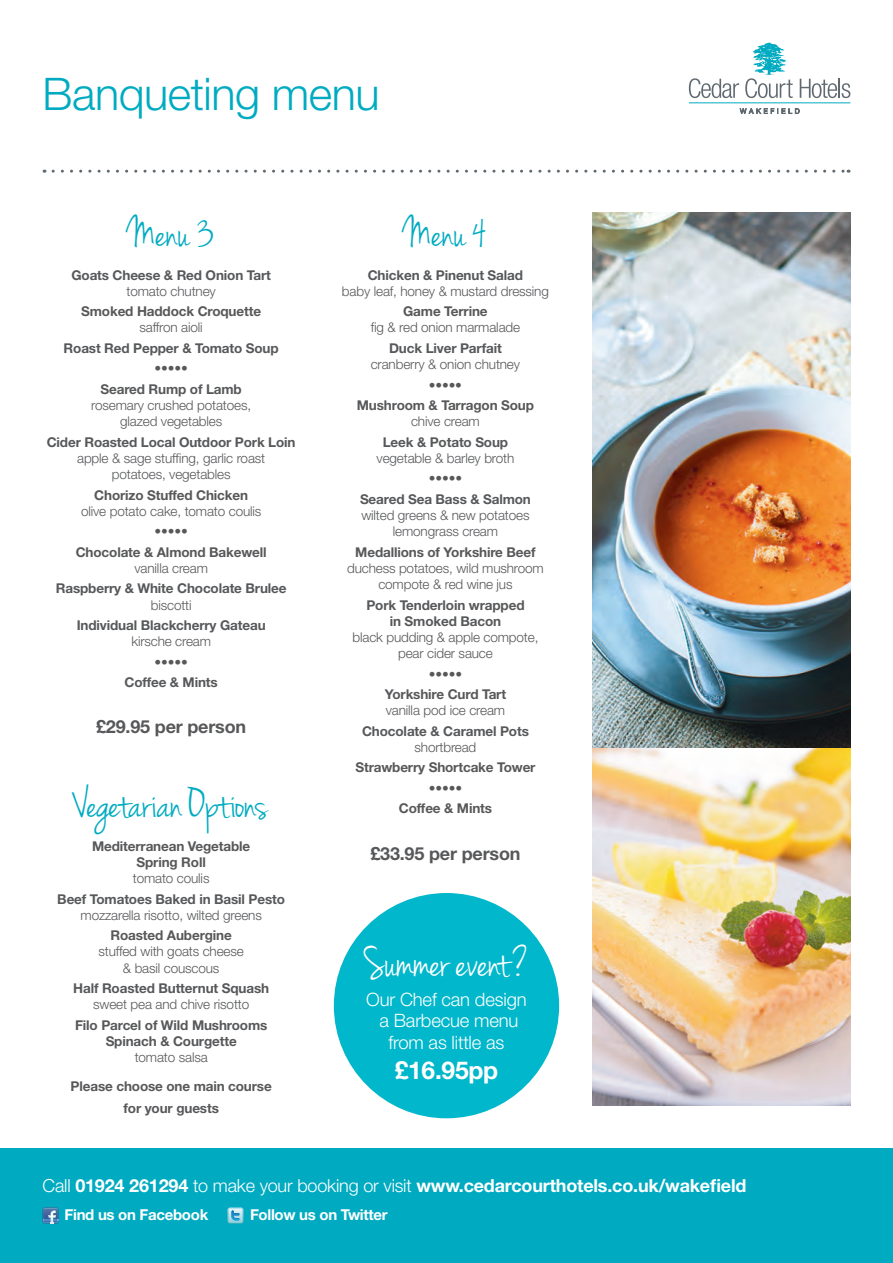
<style>
.page{position:relative;width:893px;height:1263px;background:#fff}
.page>*{position:absolute;margin:0;border:0;box-sizing:border-box;transform-origin:0 0}
.t1{font:46.05px "Jenna Sue";letter-spacing:-.01em;color:#fff}
.t2{font:45px "Jenna Sue";letter-spacing:-.01em;color:#00abc1}
.t3{font:300 45px "Helvetica Neue LT";letter-spacing:-.01em;color:#00abc1}
.t4{font:700 27px "Helvetica Neue LT";letter-spacing:-.01em;color:#fff}
.t5{font:700 24.6px "Helvetica Neue LT";letter-spacing:-.01em;color:#fff}
.t6{font:300 18.45px/21.6px "Helvetica Neue LT";letter-spacing:-.01em;color:#fff;text-align:center}
.t7{font:700 18px "Helvetica Neue LT";letter-spacing:-.01em;color:#fff}
.t8{font:700 18px "Helvetica Neue LT";letter-spacing:-.01em;color:#57585a}
.t9{font:700 15px "Helvetica Neue LT";letter-spacing:-.02em;color:#fff}
.t10{font:700 13.5px/16.2px "Helvetica Neue LT";letter-spacing:-.01em;color:#57585a;text-align:center}
.t11{font:300 13.5px/16.2px "Helvetica Neue LT";letter-spacing:-.01em;color:#57585a;text-align:center}
.s1{font-weight:300}
</style>
<div class="page">
<svg style="left:53px;top:170px;width:796px;height:3px"></svg>
<div style="left:0;top:1148px;width:893px;height:115px;background:#00abc1"></div>
<img style="left:592px;top:213px;width:258px;height:535px">
<img style="left:592px;top:748px;width:258px;height:358px">
<div style="left:334px;top:893px;width:225px;height:225px;background:#00b7cb;border-radius:50%"></div>
<svg style="left:43px;top:1207px;width:16px;height:17px"></svg>
<img style="left:43px;top:1208px;width:15px;height:3px">
<svg style="left:227px;top:1207px;width:17px;height:17px"></svg>
<hr style="left:689px;top:102px;width:161px;height:1px;background:#00abc1">
<svg style="left:689px;top:78px;width:50px;height:20px"></svg>
<svg style="left:745px;top:42px;width:48px;height:56px"></svg>
<svg style="left:800px;top:79px;width:50px;height:19px"></svg>
<svg style="left:740px;top:108px;width:59px;height:6px"></svg>
<h2 class="t3" style="left:43px;top:67px;width:339px">Banqueting menu</h2>
<h2 class="t2" style="left:128px;top:207px;width:88px">Menu 3</h2>
<p class="t10" style="left:71px;top:266px;width:201px">Goats Cheese &amp; Red Onion Tart</p>
<p class="t11" style="left:127px;top:283px;width:91px">tomato chutney</p>
<p class="t10" style="left:81px;top:303px;width:181px">Smoked Haddock Croquette</p>
<p class="t11" style="left:140px;top:319px;width:65px">saffron aioli</p>
<p class="t10" style="left:64px;top:340px;width:217px">Roast Red Pepper &amp; Tomato Soup</p>
<p class="t11" style="left:155px;top:360px;width:35px">•••••</p>
<p class="t10" style="left:101px;top:381px;width:143px">Seared Rump of Lamb</p>
<p class="t11" style="left:91px;top:397px;width:161px">rosemary crushed potatoes, glazed vegetables</p>
<p class="t10" style="left:47px;top:433px;width:250px">Cider Roasted Local Outdoor Pork Loin</p>
<p class="t11" style="left:77px;top:450px;width:190px">apple &amp; sage stuffing, garlic roast potatoes, vegetables</p>
<p class="t10" style="left:94px;top:486px;width:155px">Chorizo Stuffed Chicken</p>
<p class="t11" style="left:81px;top:503px;width:182px">olive potato cake, tomato coulis</p>
<p class="t11" style="left:155px;top:523px;width:35px">•••••</p>
<p class="t10" style="left:76px;top:543px;width:192px">Chocolate &amp; Almond Bakewell</p>
<p class="t11" style="left:135px;top:560px;width:75px">vanilla cream</p>
<p class="t10" style="left:56px;top:580px;width:232px">Raspberry &amp; White Chocolate Brulee</p>
<p class="t11" style="left:151px;top:596px;width:42px">biscotti</p>
<p class="t10" style="left:77px;top:617px;width:190px">Individual Blackcherry Gateau</p>
<p class="t11" style="left:131px;top:633px;width:81px">kirsche cream</p>
<p class="t11" style="left:155px;top:653px;width:35px">•••••</p>
<p class="t10" style="left:125px;top:674px;width:95px">Coffee &amp; Mints</p>
<h3 class="t8" style="left:96px;top:716px;width:152px">£29.95 per person</h3>
<h2 class="t2" style="left:75px;top:778px;width:195px">Vegetarian Options</h2>
<p class="t10" style="left:92px;top:837px;width:160px">Mediterranean Vegetable<br>Spring Roll</p>
<p class="t11" style="left:133px;top:870px;width:78px">tomato coulis</p>
<p class="t10" style="left:57px;top:890px;width:229px">Beef Tomatoes Baked in Basil Pesto</p>
<p class="t11" style="left:81px;top:907px;width:183px">mozzarella risotto, wilted greens</p>
<p class="t10" style="left:111px;top:927px;width:123px">Roasted Aubergine</p>
<p class="t11" style="left:99px;top:943px;width:147px">stuffed with goats cheese &amp; basil couscous</p>
<p class="t10" style="left:73px;top:980px;width:197px">Half Roasted Butternut Squash</p>
<p class="t11" style="left:93px;top:996px;width:158px">sweet pea and chive risotto</p>
<p class="t10" style="left:75px;top:1016px;width:194px">Filo Parcel of Wild Mushrooms<br>Spinach &amp; Courgette</p>
<p class="t11" style="left:135px;top:1049px;width:75px">tomato salsa</p>
<p class="t10" style="left:71px;top:1075px;width:203px;line-height:21.6px">Please choose one main course for your guests</p>
<h2 class="t2" style="left:404px;top:207px;width:85px">Menu 4</h2>
<p class="t10" style="left:368px;top:266px;width:157px">Chicken &amp; Pinenut Salad</p>
<p class="t11" style="left:342px;top:283px;width:208px">baby leaf, honey &amp; mustard dressing</p>
<p class="t10" style="left:403px;top:303px;width:86px">Game Terrine</p>
<p class="t11" style="left:371px;top:319px;width:151px">fig &amp; red onion marmalade</p>
<p class="t10" style="left:389px;top:340px;width:114px">Duck Liver Parfait</p>
<p class="t11" style="left:371px;top:356px;width:151px">cranberry &amp; onion chutney</p>
<p class="t11" style="left:429px;top:376px;width:35px">•••••</p>
<p class="t10" style="left:357px;top:397px;width:179px">Mushroom &amp; Tarragon Soup</p>
<p class="t11" style="left:411px;top:413px;width:70px">chive cream</p>
<p class="t10" style="left:383px;top:433px;width:127px">Leek &amp; Potato Soup</p>
<p class="t11" style="left:377px;top:450px;width:139px">vegetable &amp; barley broth</p>
<p class="t11" style="left:429px;top:470px;width:35px">•••••</p>
<p class="t10" style="left:360px;top:491px;width:172px">Seared Sea Bass &amp; Salmon</p>
<p class="t11" style="left:361px;top:507px;width:170px">wilted greens &amp; new potatoes lemongrass cream</p>
<p class="t10" style="left:355px;top:543px;width:182px">Medallions of Yorkshire Beef</p>
<p class="t11" style="left:347px;top:560px;width:198px">duchess potatoes, wild mushroom compote &amp; red wine jus</p>
<p class="t10" style="left:366px;top:596px;width:160px">Pork Tenderloin wrapped in Smoked Bacon</p>
<p class="t11" style="left:353px;top:629px;width:187px">black pudding &amp; apple compote, pear cider sauce</p>
<p class="t11" style="left:429px;top:665px;width:35px">•••••</p>
<p class="t10" style="left:385px;top:686px;width:123px">Yorkshire Curd Tart</p>
<p class="t11" style="left:386px;top:702px;width:121px">vanilla pod ice cream</p>
<p class="t10" style="left:362px;top:722px;width:168px">Chocolate &amp; Caramel Pots</p>
<p class="t11" style="left:415px;top:739px;width:63px">shortbread</p>
<p class="t10" style="left:355px;top:759px;width:182px">Strawberry Shortcake Tower</p>
<p class="t11" style="left:429px;top:780px;width:35px">•••••</p>
<p class="t10" style="left:399px;top:800px;width:95px">Coffee &amp; Mints</p>
<h3 class="t8" style="left:370px;top:842px;width:152px">£33.95 per person</h3>
<h1 class="t1" style="left:364px;top:936px;width:166px">Summer event?</h1>
<h3 class="t6" style="left:366px;top:988px;width:162px">Our Chef can design a Barbecue menu from as little as</h3>
<h3 class="t5" style="left:395px;top:1055px;width:105px">£16.95pp</h3>
<h3 class="t7" style="left:43px;top:1174px;width:706px"><span class="s1">Call</span> 01924 261294 <span class="s1">to make your booking or visit</span> www.cedarcourthotels.co.uk/wakefield</h3>
<p class="t9" style="left:65px;top:1206px;width:145px">Find us on Facebook</p>
<p class="t9" style="left:250px;top:1206px;width:139px">Follow us on Twitter</p>
<h3 class="t4" style="left:265px;top:1178px;width:365px">www.cedarcourthotels.co.uk</h3>
</div>
